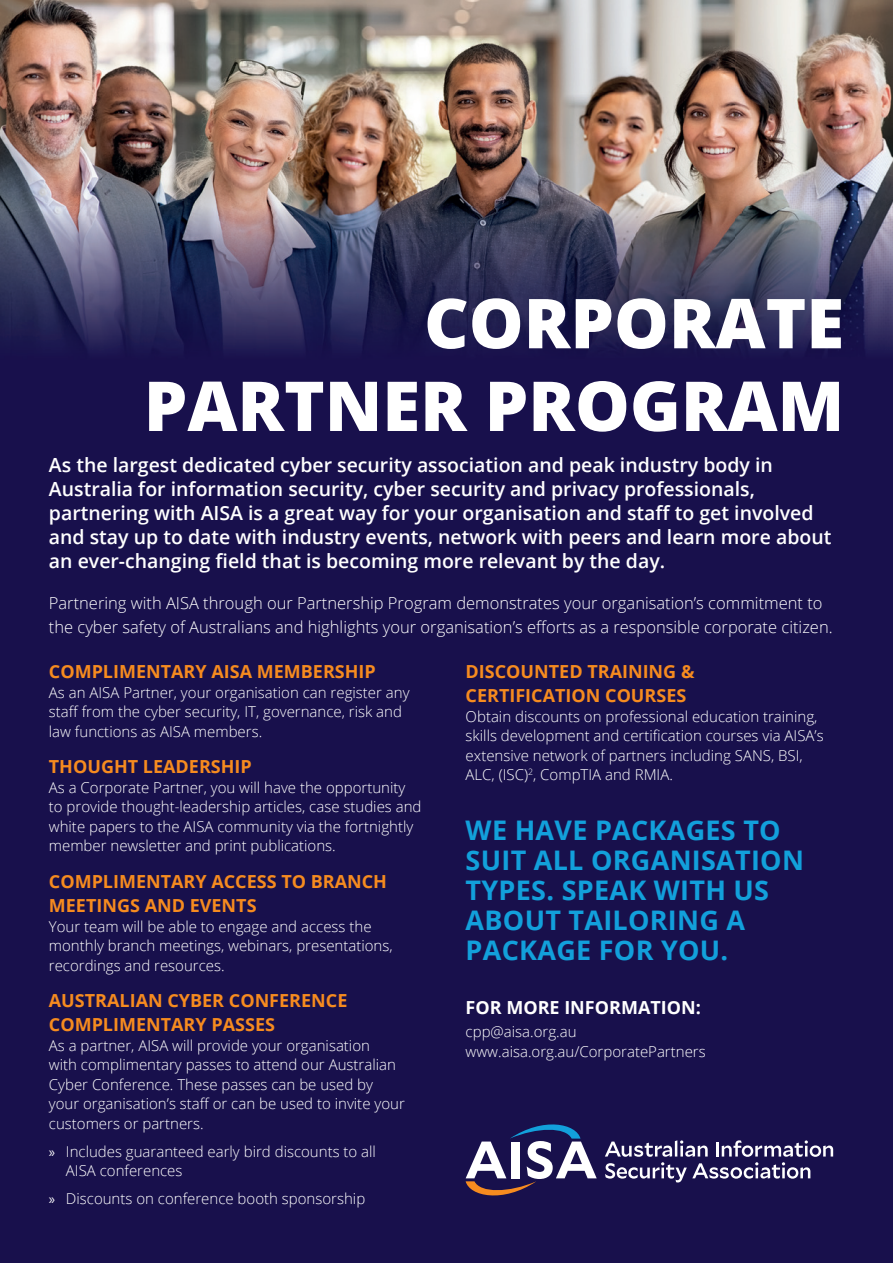
<style>
.page{position:relative;width:893px;height:1263px;background:#18104c}
.page>*{position:absolute;margin:0;border:0;box-sizing:border-box;transform-origin:0 0}
.t1{font:800 68.85px/82.7px "Open Sans";color:#fff;text-align:right}
.t2{font:700 27px/30px "Open Sans";letter-spacing:.01em;color:#12a0db}
.t3{font:600 19.5px/24px "Open Sans";color:#fff}
.t4{font:700 18px/24px "Open Sans";color:#f68b1f}
.t5{font:700 18px "Open Sans";color:#fff}
.t6{font:300 16.5px/24px "Open Sans";color:#fff}
.t7{font:300 15px/19.5px "Open Sans";color:#fff}
.s1{font-family:"Myriad Pro";font-weight:400}
</style>
<div class="page">
<img style="left:0;top:0;width:893px;height:350px">
<svg style="left:466px;top:1124px;width:131px;height:71px"></svg>
<svg style="left:605px;top:1140px;width:228px;height:42px"></svg>
<h1 class="t1" style="left:144px;top:278px;width:702px">CORPORATE<br>PARTNER PROGRAM</h1>
<p class="t3" style="left:49px;top:452px;width:784px">As the largest dedicated cyber security association and peak industry body in Australia for information security, cyber security and privacy professionals, partnering with AISA is a great way for your organisation and staff to get involved and stay up to date with industry events, network with peers and learn more about an ever-changing field that is becoming more relevant by the day.</p>
<p class="t6" style="left:49px;top:590px;width:785px">Partnering with AISA through our Partnership Program demonstrates your organisation’s commitment to the cyber safety of Australians and highlights your organisation’s efforts as a responsible corporate citizen.</p>
<p class="t4" style="left:49px;top:659px;width:328px">COMPLIMENTARY AISA MEMBERSHIP</p>
<p class="t7" style="left:49px;top:682px;width:362px">As an AISA Partner, your organisation can register any staff from the cyber security, IT, governance, risk and law functions as AISA members.</p>
<p class="t4" style="left:49px;top:754px;width:204px">THOUGHT LEADERSHIP</p>
<p class="t7" style="left:49px;top:777px;width:374px">As a Corporate Partner, you will have the opportunity to provide thought-leadership articles, case studies and white papers to the AISA community via the fortnightly member newsletter and print publications.</p>
<p class="t4" style="left:49px;top:869px;width:340px">COMPLIMENTARY ACCESS TO BRANCH<br>MEETINGS AND EVENTS</p>
<p class="t7" style="left:49px;top:916px;width:345px">Your team will be able to engage and access the monthly branch meetings, webinars, presentations, recordings and resources.</p>
<p class="t4" style="left:49px;top:988px;width:300px">AUSTRALIAN CYBER CONFERENCE<br>COMPLIMENTARY PASSES</p>
<p class="t7" style="left:49px;top:1035px;width:357px">As a partner, AISA will provide your organisation<br>with complimentary passes to attend our Australian Cyber Conference. These passes can be used by your organisation’s staff or can be used to invite your customers or partners.</p>
<p class="t7" style="left:66px;top:1141px;width:312px;text-indent:-17px"><span class="s1">»</span> Includes guaranteed early bird discounts to all<br>AISA conferences</p>
<p class="t7" style="left:49px;top:1189px;width:318px"><span class="s1">»</span> Discounts on conference booth sponsorship</p>
<p class="t4" style="left:466px;top:659px;width:230px">DISCOUNTED TRAINING &amp;<br>CERTIFICATION COURSES</p>
<p class="t7" style="left:466px;top:706px;width:360px">Obtain discounts on professional education training, skills development and certification courses via AISA’s extensive network of partners including SANS, BSI, ALC, (ISC)<sup>2</sup>, CompTIA and RMIA.</p>
<h2 class="t2" style="left:466px;top:814px;width:340px">WE HAVE PACKAGES TO<br>SUIT ALL ORGANISATION<br>TYPES. SPEAK WITH US<br>ABOUT TAILORING A<br>PACKAGE FOR YOU.</h2>
<p class="t5" style="left:466px;top:994px;width:237px">FOR MORE INFORMATION:</p>
<p class="t7" style="left:466px;top:1022px;width:242px">cpp@aisa.org.au www.aisa.org.au/CorporatePartners</p>
</div>
